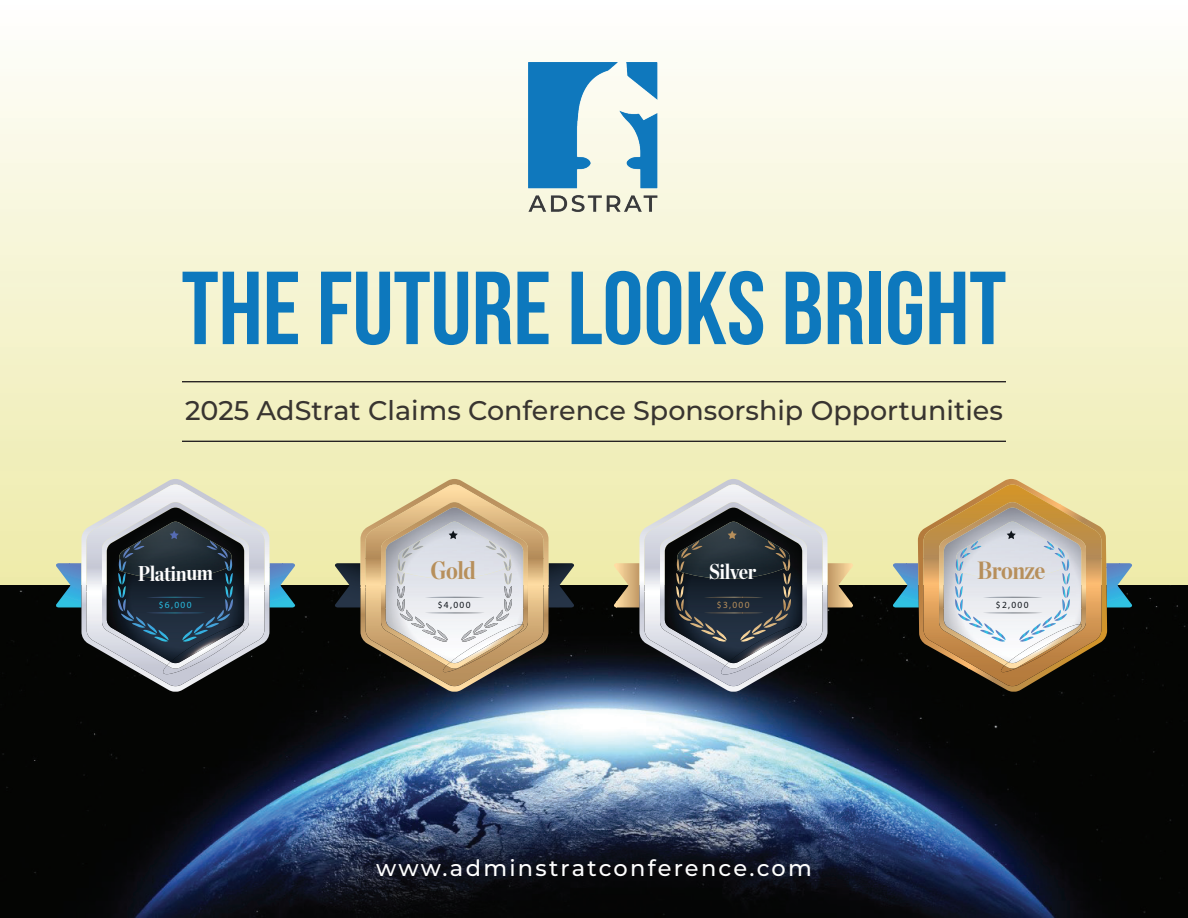
<style>
.page{position:relative;width:1188px;height:918px;background:#fff}
.page>*{position:absolute;margin:0;border:0;box-sizing:border-box;transform-origin:0 0}
.t1{font:700 103.5px "Bebas Neue";color:#0d78bd}
.t2{font:500 27px "Montserrat";color:#231f20}
.t3{font:700 24.9px "Chronicle Disp Cond";letter-spacing:-.02em;color:#b78f5b}
.t4{font:500 22.5px "Montserrat";letter-spacing:.1em;color:#fff}
.t5{font:700 21.45px "Chronicle Disp Cond";letter-spacing:-.02em;color:#fff}
.t6{font:9.45px "Myriad Pro";letter-spacing:.14em;color:#0f141a}
.t7{font:9.45px "Myriad Pro";color:#28bde2}
.t8{font:9.45px "Myriad Pro";color:#b78f5b}
</style>
<div class="page">
<div style="left:0;top:0;width:1188px;height:585px;background:linear-gradient(to bottom,#fefefd,#edeaa8)"></div>
<img style="left:0;top:585px;width:1188px;height:333px">
<img style="left:529px;top:63px;width:130px;height:154px">
<hr style="left:182px;top:381px;width:824px;height:1px;background:#231f20">
<hr style="left:182px;top:441px;width:824px;height:1px;background:#231f20">
<svg style="left:56px;top:479px;width:240px;height:213px;background:#747c79"></svg>
<svg style="left:334px;top:479px;width:241px;height:213px;background:#aea58f"></svg>
<svg style="left:892px;top:479px;width:241px;height:213px;background:#a9a086"></svg>
<svg style="left:613px;top:479px;width:241px;height:213px;background:#7e8079"></svg>
<h1 class="t1" style="left:182px;top:252px;width:826px">THE FUTURE LOOKS BRIGHT</h1>
<p class="t2" style="left:185px;top:391px;width:819px">2025 AdStrat Claims Conference Sponsorship Opportunities</p>
<p class="t5" style="left:138px;top:556px;width:77px">Platinum</p>
<p class="t7" style="left:159px;top:599px;width:34px">$6,000</p>
<p class="t3" style="left:431px;top:550px;width:47px">Gold</p>
<p class="t6" style="left:438px;top:599px;width:34px">$4,000</p>
<p class="t5" style="left:709px;top:554px;width:48px">Silver</p>
<p class="t8" style="left:717px;top:599px;width:34px">$3,000</p>
<p class="t4" style="left:376px;top:852px;width:437px">www.adminstratconference.com</p>
<p class="t3" style="left:977px;top:550px;width:70px">Bronze</p>
<p class="t6" style="left:996px;top:599px;width:34px">$2,000</p>
</div>
